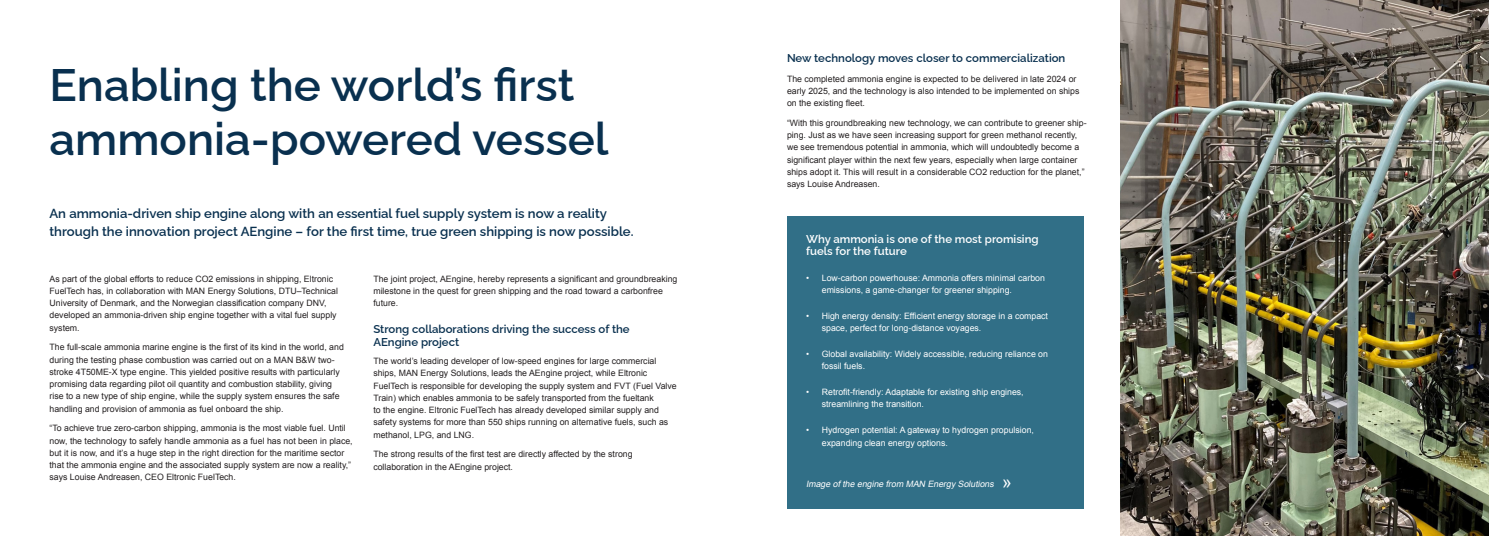
<style>
.page{position:relative;width:1489px;height:536px;background:#fff}
.page>*{position:absolute;margin:0;border:0;box-sizing:border-box;transform-origin:0 0}
.Overskrift{font:600 45.5px "Raleway";color:#09304f}
.t1{font:17.5px "Arial";color:#fff}
.Mellem_NY{font:600 13.12px/18.4px "Raleway";color:#09304f}
.Mellem{font:600 11.38px/12.2px "Raleway";color:#09304f}
.Mellem-2{font:600 11.38px/12.2px "Raleway";color:#fff}
.Brødtekst{font:600 11.38px "Raleway";color:#09304f}
.Brødtekst-2{font:8.75px/12.2px "Arial";color:#231f20}
.t2{font:8.75px/12.2px "Arial";color:#fff}
.t3{font:italic 8.75px "Arial";color:#fff}
</style>
<div class="page">
<img style="left:1120px;top:0;width:368px;height:536px">
<div style="left:787px;top:216px;width:296px;height:292px;background:#316f87"></div>
<p class="Overskrift" style="left:50px;top:49px;width:526px">Enabling the world’s first</p>
<p class="Overskrift" style="left:50px;top:103px;width:560px">ammonia-powered vessel</p>
<p class="Mellem_NY" style="left:49px;top:203px;width:585px">An ammonia-driven ship engine along with an essential fuel supply system is now a reality through the innovation project AEngine – for the first time, true green shipping is now possible.</p>
<p class="Brødtekst-2" style="left:50px;top:272px;width:290px">As part of the global efforts to reduce CO2 emissions in shipping, Eltronic FuelTech has, in collaboration with MAN Energy Solutions, DTU–Technical University of Denmark, and the Norwegian classification company DNV, developed an ammonia-driven ship engine together with a vital fuel supply system.</p>
<p class="Brødtekst-2" style="left:50px;top:341px;width:296px">The full-scale ammonia marine engine is the first of its kind in the world, and during the testing phase combustion was carried out on a MAN B&amp;W two&shy;stroke 4T50ME-X type engine. This yielded positive results with particularly promising data regarding pilot oil quantity and combustion stability, giving rise to a new type of ship engine, while the supply system ensures the safe handling and provision of ammonia as fuel onboard the ship.</p>
<p class="Brødtekst-2" style="left:50px;top:422px;width:305px">“To achieve true zero-carbon shipping, ammonia is the most viable fuel. Until now, the technology to safely handle ammonia as a fuel has not been in place, but it is now, and it’s a huge step in the right direction for the maritime sector that the ammonia engine and the associated supply system are now a reality,” says Louise Andreasen, CEO Eltronic FuelTech.</p>
<p class="Brødtekst-2" style="left:373px;top:272px;width:305px">The joint project, AEngine, hereby represents a significant and groundbreaking milestone in the quest for green shipping and the road toward a carbonfree future.</p>
<p class="Mellem" style="left:373px;top:322px;width:258px">Strong collaborations driving the success of the<br>AEngine project</p>
<p class="Brødtekst-2" style="left:373px;top:355px;width:305px">The world’s leading developer of low-speed engines for large commercial ships, MAN Energy Solutions, leads the AEngine project, while Eltronic FuelTech is responsible for developing the supply system and FVT (Fuel Valve Train) which enables ammonia to be safely transported from the fueltank<br>to the engine. Eltronic FuelTech has already developed similar supply and safety systems for more than 550 ships running on alternative fuels, such as methanol, LPG, and LNG.</p>
<p class="Brødtekst-2" style="left:373px;top:448px;width:261px">The strong results of the first test are directly affected by the strong collaboration in the AEngine project.</p>
<p class="Brødtekst" style="left:787px;top:49px;width:280px">New technology moves closer to commercialization</p>
<p class="Brødtekst-2" style="left:787px;top:73px;width:294px">The completed ammonia engine is expected to be delivered in late 2024 or early 2025, and the technology is also intended to be implemented on ships on the existing fleet.</p>
<p class="Brødtekst-2" style="left:787px;top:117px;width:301px">“With this groundbreaking new technology, we can contribute to greener ship&shy;ping. Just as we have seen increasing support for green methanol recently, we see tremendous potential in ammonia, which will undoubtedly become a significant player within the next few years, especially when large container ships adopt it. This will result in a considerable CO2 reduction for the planet,” says Louise Andreasen.</p>
<p class="Mellem-2" style="left:806px;top:231px;width:234px">Why ammonia is one of the most promising fuels for the future</p>
<p class="t2" style="left:821px;top:271px;width:225px;text-indent:-16px">• Low-carbon powerhouse: Ammonia offers minimal carbon emissions, a game-changer for greener shipping.</p>
<p class="t2" style="left:821px;top:310px;width:228px;text-indent:-16px">• High energy density: Efficient energy storage in a compact space, perfect for long-distance voyages.</p>
<p class="t2" style="left:821px;top:348px;width:228px;text-indent:-16px">• Global availability: Widely accessible, reducing reliance on fossil fuels.</p>
<p class="t2" style="left:821px;top:386px;width:203px;text-indent:-16px">• Retrofit-friendly: Adaptable for existing ship engines, streamlining the transition.</p>
<p class="t2" style="left:821px;top:424px;width:214px;text-indent:-16px">• Hydrogen potential: A gateway to hydrogen propulsion, expanding clean energy options.</p>
<p class="t3" style="left:806px;top:478px;width:191px">Image ofthe engine from MAN Energy Solutions</p>
<p class="t1" style="left:1002px;top:470px;width:11px">»</p>
</div>
